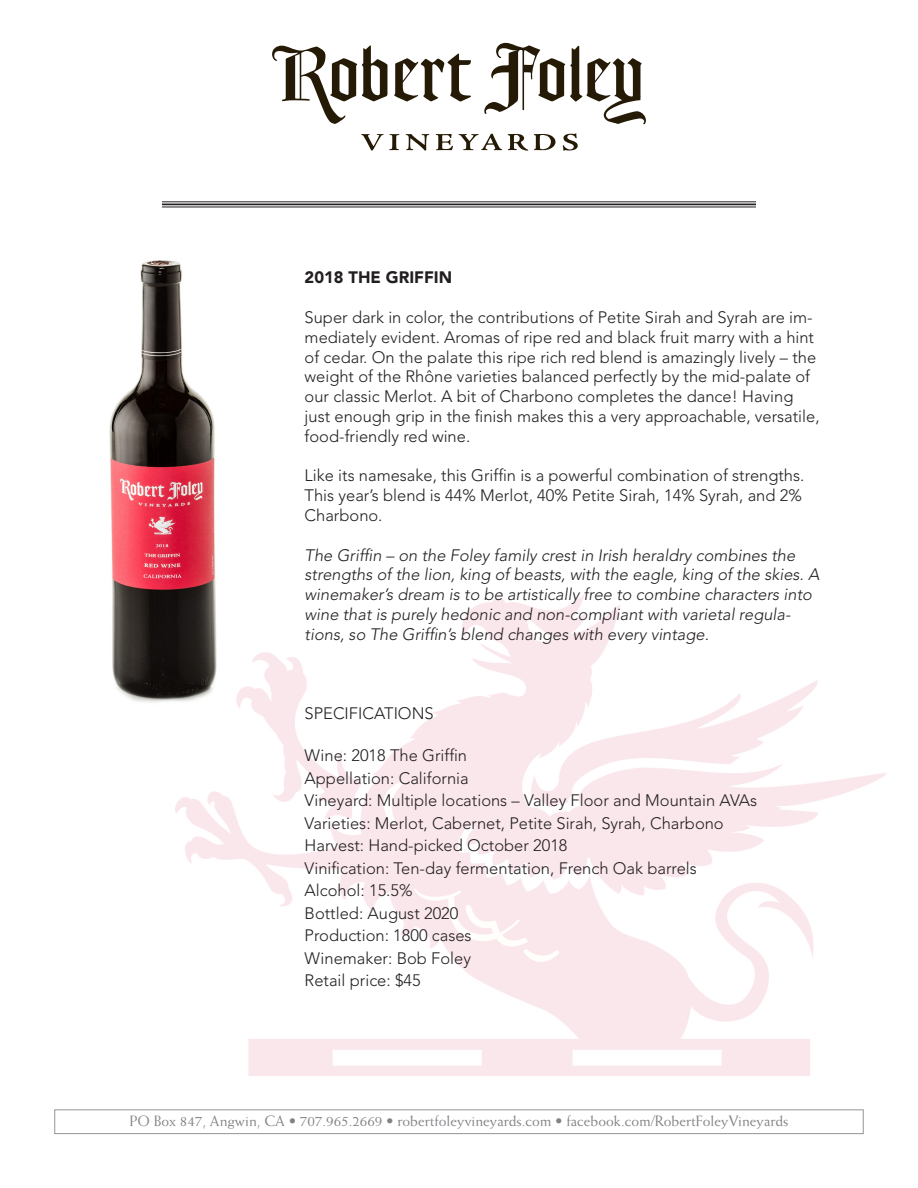
<style>
.page{position:relative;width:918px;height:1188px;background:#fff}
.page>*{position:absolute;margin:0;border:0;box-sizing:border-box;transform-origin:0 0}
.t1{font:300 16.5px/19.8px "Avenir";color:#231f20}
.t2{font:italic 300 16.5px/19.8px "Avenir";color:#231f20}
.t3{font:900 16.5px "Avenir";color:#231f20}
.t4{font:15px "Weiss";color:#808285}
</style>
<div class="page">
<img style="left:175px;top:594px;width:711px;height:482px">
<svg style="left:272px;top:45px;width:115px;height:79px"></svg>
<svg style="left:394px;top:54px;width:77px;height:48px"></svg>
<svg style="left:361px;top:134px;width:38px;height:17px"></svg>
<svg style="left:406px;top:134px;width:23px;height:17px"></svg>
<svg style="left:436px;top:134px;width:17px;height:16px"></svg>
<svg style="left:459px;top:134px;width:43px;height:16px"></svg>
<svg style="left:508px;top:134px;width:20px;height:17px"></svg>
<svg style="left:534px;top:134px;width:22px;height:16px"></svg>
<svg style="left:563px;top:133px;width:15px;height:18px"></svg>
<svg style="left:484px;top:43px;width:162px;height:81px"></svg>
<img style="left:109px;top:260px;width:118px;height:454px">
<hr style="left:162px;top:201px;width:594px;height:1px;background:#231f20">
<hr style="left:162px;top:204px;width:594px;height:1px;background:#231f20">
<hr style="left:162px;top:207px;width:594px;height:1px;background:#231f20">
<div style="left:54px;top:1109px;width:810px;height:25px;border:1px solid #939598"></div>
<p class="t3" style="left:305px;top:268px;width:149px">2018 THE GRIFFIN</p>
<p class="t1" style="left:305px;top:307px;width:517px">Super dark in color, the contributions of Petite Sirah and Syrah are im&shy;mediately evident. Aromas of ripe red and black fruit marry with a hint of cedar. On the palate this ripe rich red blend is amazingly lively – the weight of the Rhône varieties balanced perfectly by the mid-palate of our classic Merlot. A bit of Charbono completes the dance! Having just enough grip in the finish makes this a very approachable, versatile, food-friendly red wine.</p>
<p class="t1" style="left:305px;top:466px;width:501px">Like its namesake, this Griffin is a powerful combination of strengths.<br>This year’s blend is 44% Merlot, 40% Petite Sirah, 14% Syrah, and 2%<br>Charbono.</p>
<p class="t2" style="left:305px;top:545px;width:516px">The Griffin – on the Foley family crest in Irish heraldry combines the strengths of the lion, king of beasts, with the eagle, king of the skies. A winemaker’s dream is to be artistically free to combine characters into wine that is purely hedonic and non-compliant with varietal regula&shy;tions, so The Griffin’s blend changes with every vintage.</p>
<p class="t1" style="left:305px;top:703px;width:131px">SPECIFICATIONS</p>
<p class="t1" style="left:305px;top:746px;width:164px">Wine: 2018 The Griffin</p>
<p class="t1" style="left:305px;top:768px;width:166px">Appellation: California</p>
<p class="t1" style="left:305px;top:791px;width:454px">Vineyard: Multiple locations – Valley Floor and Mountain AVAs</p>
<p class="t1" style="left:305px;top:813px;width:421px">Varieties: Merlot, Cabernet, Petite Sirah, Syrah, Charbono</p>
<p class="t1" style="left:305px;top:836px;width:264px">Harvest: Hand-picked October 2018</p>
<p class="t1" style="left:305px;top:858px;width:394px">Vinification: Ten-day fermentation, French Oak barrels</p>
<p class="t1" style="left:305px;top:881px;width:109px">Alcohol: 15.5%</p>
<p class="t1" style="left:305px;top:903px;width:155px">Bottled: August 2020</p>
<p class="t1" style="left:305px;top:926px;width:169px">Production: 1800 cases</p>
<p class="t1" style="left:305px;top:948px;width:168px">Winemaker: Bob Foley</p>
<p class="t1" style="left:305px;top:971px;width:118px">Retail price: $45</p>
<p class="t4" style="left:129px;top:1112px;width:661px">PO Box 847, Angwin, CA • 707.965.2669 • robertfoleyvineyards.com • facebook.com/RobertFoleyVineyards</p>
</div>
